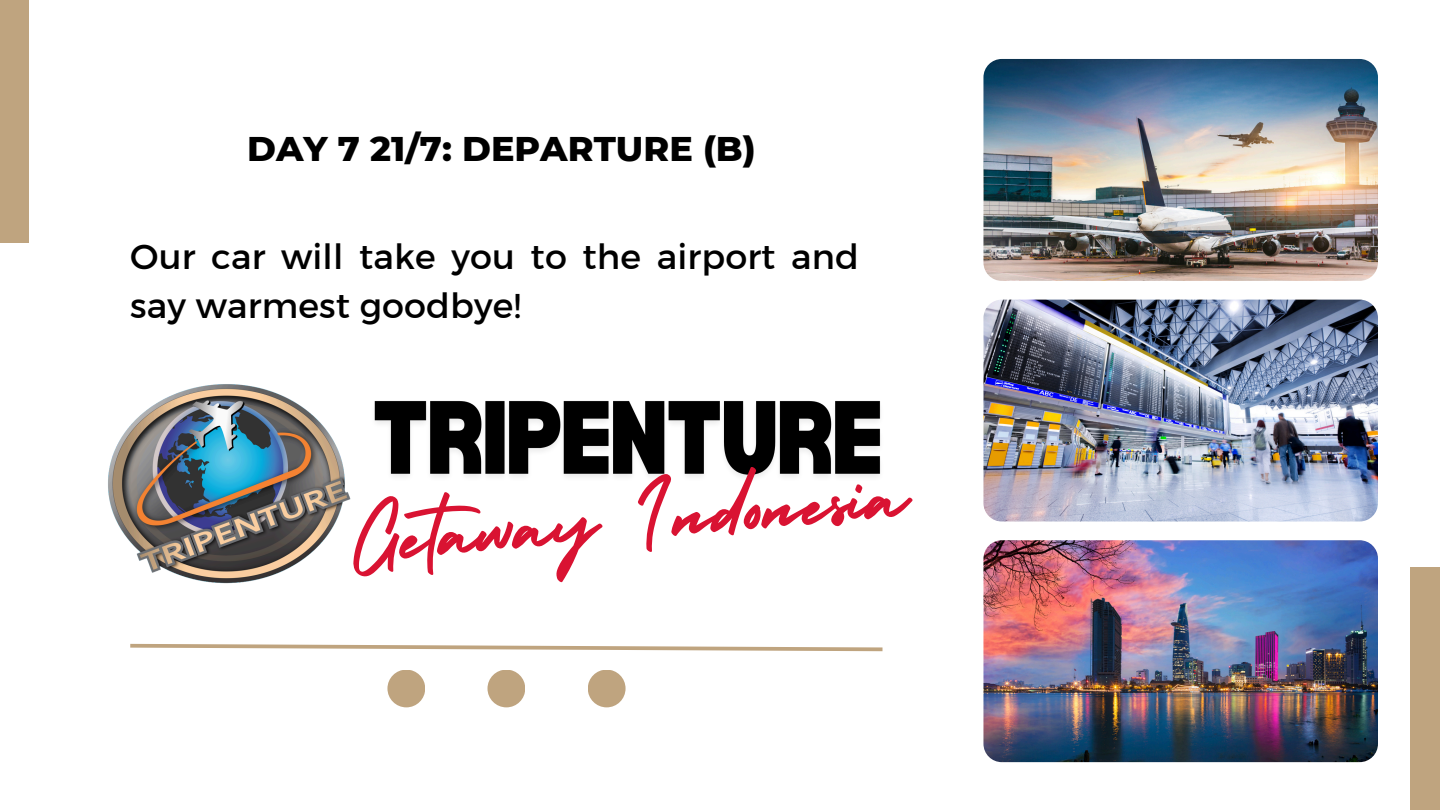
<style>
.page{position:relative;width:1440px;height:810px;background:#fff}
.page>*{position:absolute;margin:0;border:0;box-sizing:border-box;transform-origin:0 0}
.t1{font:99.1px "Holiday";color:#d91332}
.t2{font:35px/48.8px "Kief Montaser Regular";letter-spacing:.005em;color:#000}
.t3{font:800 35px "Montserrat";color:#000}
</style>
<div class="page">
<div style="left:0;top:0;width:29px;height:243px;background:#bfa47f"></div>
<div style="left:1411px;top:567px;width:29px;height:243px;background:#bfa47f"></div>
<img style="left:983px;top:540px;width:395px;height:222px;border-radius:18px">
<img style="left:983px;top:300px;width:395px;height:222px;border-radius:18px">
<img style="left:983px;top:59px;width:395px;height:222px;border-radius:18px">
<svg style="left:130px;top:643px;width:753px;height:9px"></svg>
<div style="left:387px;top:670px;width:38px;height:37px;background:#bfa47f;border-radius:50%"></div>
<div style="left:588px;top:670px;width:38px;height:37px;background:#bfa47f;border-radius:50%"></div>
<div style="left:487px;top:670px;width:38px;height:37px;background:#bfa47f;border-radius:50%"></div>
<img style="left:108px;top:384px;width:243px;height:200px">
<img style="left:374px;top:401px;width:507px;height:77px">
<p class="t3" style="left:247px;top:127px;width:510px">DAY 7 21/7: DEPARTURE (B)</p>
<p class="t2" style="left:130px;top:232px;width:730px">Our car will take you to the airport and say warmest goodbye!</p>
<h2 class="t1" style="left:342px;top:465px;width:563px;rotate:-5deg">Getaway Indonesia</h2>
</div>
